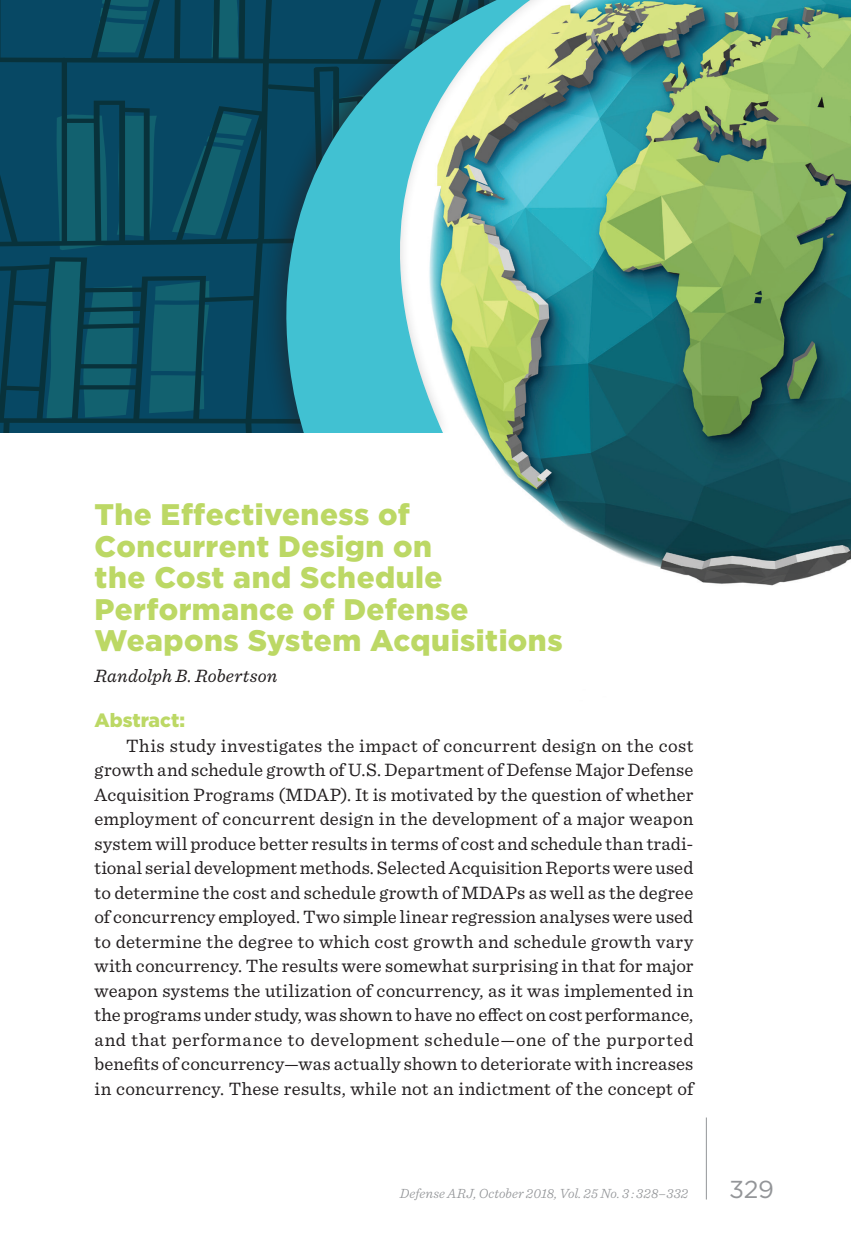
<style>
.page{position:relative;width:851px;height:1260px;background:#fff}
.page>*{position:absolute;margin:0;border:0;box-sizing:border-box;transform-origin:0 0}
.t1{font:900 29.75px/31.5px "Gotham";letter-spacing:.015em;color:#bcd865}
.t2{font:24.5px "Gotham";color:#939598}
.t3{font:900 19.25px "Gotham";color:#bcd865}
.t4{font:18.9px/24.5px "Sentinel";letter-spacing:.015em;color:#231f20;text-align:justify}
.t5{font:italic 18.9px "Sentinel";letter-spacing:.01em;color:#231f20}
.t6{font:italic 300 14px "Sentinel";letter-spacing:.005em;color:#939598}
</style>
<div class="page">
<svg style="left:0;top:0;width:191px;height:433px;background:#0a4b60"></svg>
<hr style="left:706px;top:1118px;width:1px;height:82px;background:#939598">
<svg style="left:191px;top:0;width:136px;height:433px;background:#11586e"></svg>
<img style="left:327px;top:0;width:523px;height:586px">
<h1 class="t1" style="left:94px;top:498px;width:469px">The Effectiveness of<br>Concurrent Design on<br>the Cost and Schedule<br>Performance of Defense<br>Weapons System Acquisitions</h1>
<p class="t5" style="left:94px;top:661px;width:184px">Randolph B. Robertson</p>
<p class="t3" style="left:94px;top:707px;width:92px">Abstract:</p>
<p class="t4" style="left:95px;top:732px;width:600px;text-indent:31px">This study investigates the impact of concurrent design on the cost growth and schedule growth of U.S. Department of Defense Major Defense Acquisition Programs (MDAP). It is motivated by the question of whether employment of concurrent design in the development of a major weapon system will produce better results in terms of cost and schedule than tradi&shy;tional serial development methods. Selected Acquisition Reports were used to determine the cost and schedule growth of MDAPs as well as the degree of concurrency employed. Two simple linear regression analyses were used to determine the degree to which cost growth and schedule growth vary with concurrency. The results were somewhat surprising in that for major weapon systems the utilization of concurrency, as it was implemented in the programs under study, was shown to have no effect on cost performance, and that performance to development schedule—one of the purported benefits of concurrency—was actually shown to deteriorate with increases in concurrency. These results, while not an indictment of the concept of</p>
<p class="t6" style="left:400px;top:1183px;width:290px">Defense ARJ, October 2018, Vol. 25 No. 3 : 328–332</p>
<p class="t2" style="left:729px;top:1173px;width:46px">329</p>
</div>
